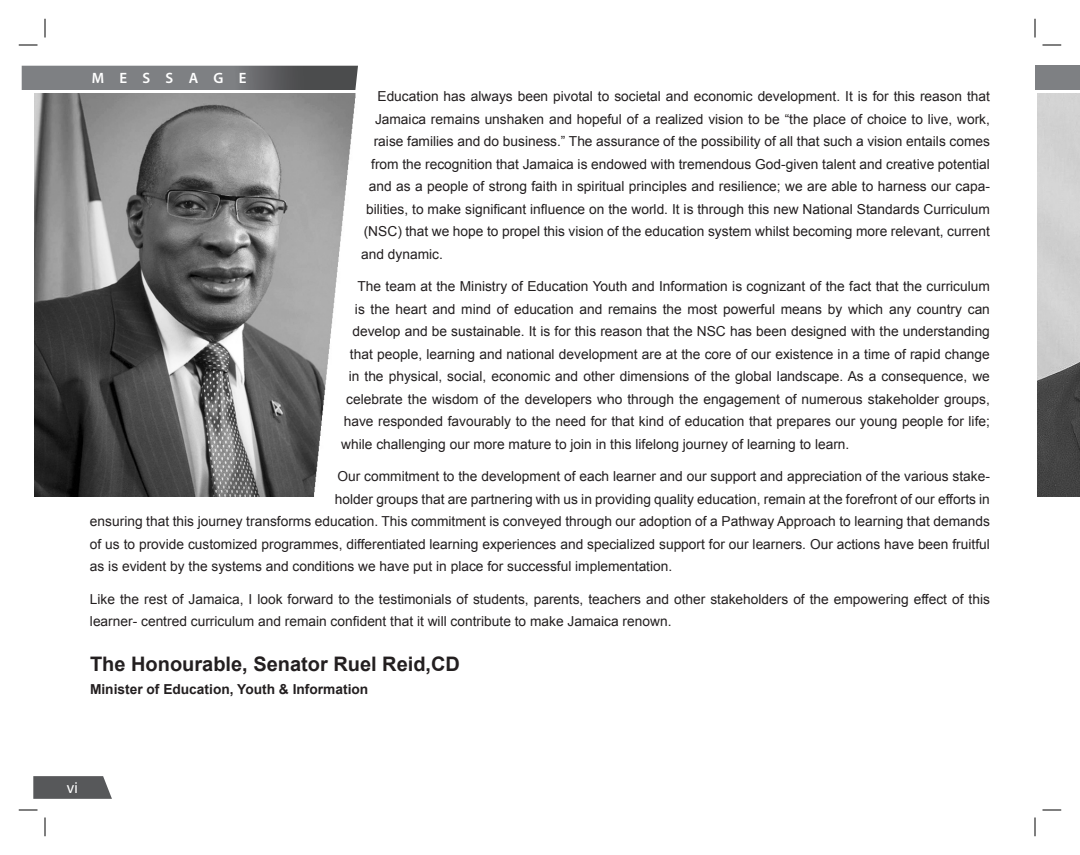
<style>
.page{position:relative;width:1080px;height:855px;background:#fff}
.page>*{position:absolute;margin:0;border:0;box-sizing:border-box;transform-origin:0 0}
.t1{font:700 20px "Arial";color:#231f20}
.Header_2{font:600 15px "Myriad Pro";letter-spacing:1.02em;color:#fff}
.t2{font:15px "Helvetica";color:#fff}
.t3{font:13.75px/22.5px "Arial";color:#231f20}
.t4{font:700 13.75px "Arial";color:#231f20}
</style>
<div class="page">
<img style="left:1037px;top:93px;width:43px;height:403px">
<img style="left:35px;top:93px;width:321px;height:403px">
<div style="left:1035px;top:66px;width:45px;height:24px;background:#7e8083"></div>
<svg style="left:22px;top:66px;width:336px;height:24px;background:#707174"></svg>
<svg style="left:33px;top:776px;width:79px;height:23px;background:#636465"></svg>
<svg style="left:19px;top:45px;width:19px;height:1px"></svg>
<svg style="left:1042px;top:45px;width:19px;height:1px"></svg>
<svg style="left:19px;top:810px;width:19px;height:1px"></svg>
<svg style="left:1042px;top:810px;width:19px;height:1px"></svg>
<svg style="left:45px;top:19px;width:1px;height:19px"></svg>
<svg style="left:45px;top:818px;width:1px;height:18px"></svg>
<svg style="left:1035px;top:19px;width:1px;height:19px"></svg>
<svg style="left:1035px;top:818px;width:1px;height:18px"></svg>
<p class="Header_2" style="left:92px;top:68px;width:156px">MESSAGE</p>
<p class="t3" style="left:377px;top:85px;width:614px">Education has always been pivotal to societal and economic development. It is for this reason that</p>
<p class="t3" style="left:375px;top:108px;width:616px">Jamaica remains unshaken and hopeful of a realized vision to be “the place of choice to live, work,</p>
<p class="t3" style="left:374px;top:130px;width:618px">raise families and do business.” The assurance of the possibility of all that such a vision entails comes</p>
<p class="t3" style="left:371px;top:153px;width:620px">from the recognition that Jamaica is endowed with tremendous God-given talent and creative potential</p>
<p class="t3" style="left:369px;top:175px;width:623px">and as a people of strong faith in spiritual principles and resilience; we are able to harness our capa-</p>
<p class="t3" style="left:366px;top:198px;width:625px">bilities, to make significant influence on the world. It is through this new National Standards Curriculum</p>
<p class="t3" style="left:364px;top:220px;width:628px">(NSC) that we hope to propel this vision of the education system whilst becoming more relevant, current</p>
<p class="t3" style="left:361px;top:243px;width:83px">and dynamic.</p>
<p class="t3" style="left:357px;top:275px;width:634px">The team at the Ministry of Education Youth and Information is cognizant of the fact that the curriculum</p>
<p class="t3" style="left:355px;top:298px;width:636px">is the heart and mind of education and remains the most powerful means by which any country can</p>
<p class="t3" style="left:350px;top:320px;width:641px">develop and be sustainable. It is for this reason that the NSC has been designed with the understanding that people, learning and national development are at the core of our existence in a time of rapid change</p>
<p class="t3" style="left:349px;top:365px;width:643px">in the physical, social, economic and other dimensions of the global landscape. As a consequence, we</p>
<p class="t3" style="left:341px;top:388px;width:650px;text-align:justify;text-indent:5px">celebrate the wisdom of the developers who through the engagement of numerous stakeholder groups, have responded favourably to the need for that kind of education that prepares our young people for life; while challenging our more mature to join in this lifelong journey of learning to learn.</p>
<p class="t3" style="left:337px;top:465px;width:654px">Our commitment to the development of each learner and our support and appreciation of the various stake-</p>
<p class="t3" style="left:335px;top:488px;width:656px">holder groups that are partnering with us in providing quality education, remain at the forefront of our efforts in</p>
<p class="t3" style="left:90px;top:510px;width:902px">ensuring that this journey transforms education. This commitment is conveyed through our adoption of a Pathway Approach to learning that demands</p>
<p class="t3" style="left:90px;top:533px;width:901px">of us to provide customized programmes, differentiated learning experiences and specialized support for our learners. Our actions have been fruitful</p>
<p class="t3" style="left:90px;top:555px;width:584px">as is evident by the systems and conditions we have put in place for successful implementation.</p>
<p class="t3" style="left:90px;top:588px;width:901px">Like the rest of Jamaica, I look forward to the testimonials of students, parents, teachers and other stakeholders of the empowering effect of this learner- centred curriculum and remain confident that it will contribute to make Jamaica renown.</p>
<p class="t1" style="left:90px;top:651px;width:372px">The Honourable, Senator Ruel Reid,CD</p>
<p class="t4" style="left:90px;top:680px;width:280px">Minister of Education, Youth &amp; Information</p>
<p class="t2" style="left:67px;top:779px;width:12px">vi</p>
</div>
